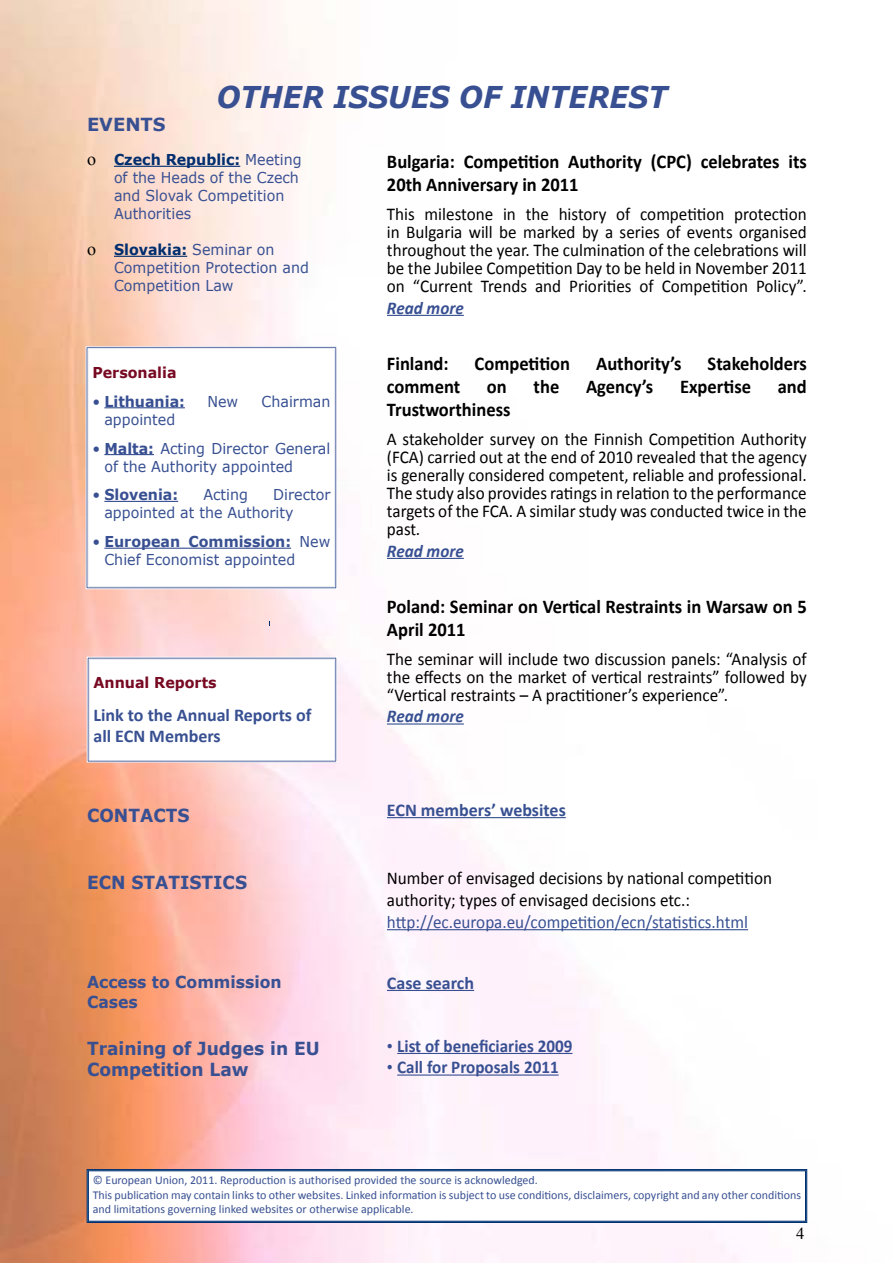
<style>
.page{position:relative;width:893px;height:1263px;background:#fff}
.page>*{position:absolute;margin:0;border:0;box-sizing:border-box;transform-origin:0 0}
.t1{font:italic 700 30px "Verdana";color:#385092;scale:.93 1}
.t2{font:700 19.5px/23.4px "Calibri";color:#000;scale:.95 1}
.t3{font:18px/18px "Calibri";color:#000;text-align:justify;scale:.95 1}
.t4{font:700 18px/21.6px "Calibri";color:#385092}
.t5{font:700 18px/21.6px "Verdana";color:#385092;scale:.95 1}
.t6{font:18px "Calibri";color:#385092;scale:.95 1}
.t7{font:700 18px "Calibri";color:#385092;scale:.95 1}
.t8{font:italic 700 18px "Calibri";color:#385092;scale:.95 1}
.t9{font:700 18px "Verdana";color:#385092}
.t10{font:700 16.5px/19.8px "Verdana";color:#385092;scale:.95 1}
.t11{font:16.5px "Times New Roman";color:#000}
.t12{font:15px/18px "Verdana";color:#385092;scale:.95 1}
.t13{font:700 15px "Verdana";color:#770922;scale:.95 1}
.t14{font:700 15px "Verdana";color:#385092;scale:.95 1}
.t15{font:12px/14.4px "Calibri";color:#385092}
.s1{font-family:"Times New Roman";font-size:18px;color:#000}
.s2{font-weight:700;color:#002e6e}
.s3{font-weight:400}
.s4{font-weight:700}
.s5{font-style:italic}
.s6{font-family:"Times New Roman";font-weight:400}
</style>
<div class="page">
<img style="left:1px;top:0;width:748px;height:1263px">
<hr style="left:114px;top:166px;width:126px;height:1px;background:#002e6e">
<hr style="left:114px;top:256px;width:73px;height:1px;background:#002e6e">
<svg style="left:86px;top:1169px;width:722px;height:54px"></svg>
<hr style="left:387px;top:315px;width:77px;height:1px;background:#385092">
<hr style="left:387px;top:558px;width:77px;height:1px;background:#385092">
<hr style="left:387px;top:723px;width:77px;height:1px;background:#385092">
<hr style="left:387px;top:817px;width:179px;height:1px;background:#385092">
<hr style="left:387px;top:929px;width:361px;height:1px;background:#385092">
<hr style="left:387px;top:990px;width:87px;height:1px;background:#385092">
<hr style="left:397px;top:1053px;width:175px;height:1px;background:#385092">
<hr style="left:397px;top:1074px;width:162px;height:1px;background:#385092">
<svg style="left:86px;top:346px;width:251px;height:243px"></svg>
<div style="left:88px;top:348px;width:247px;height:239px;border:1px solid #fff"></div>
<svg style="left:87px;top:657px;width:250px;height:105px"></svg>
<div style="left:89px;top:659px;width:246px;height:101px;border:1px solid #fff"></div>
<h1 class="t1" style="left:217px;top:77px;width:486px">OTHER ISSUES OF INTEREST</h1>
<p class="t9" style="left:87px;top:113px;width:80px">EVENTS</p>
<p class="t12" style="left:114px;top:151px;width:199px;text-indent:-27px"><span class="s1">o</span> <span class="s2">Czech Republic:</span> Meeting of the Heads of the Czech and Slovak Competition<br>Authorities</p>
<p class="t12" style="left:114px;top:241px;width:207px;text-indent:-27px"><span class="s1">o</span> <span class="s2">Slovakia:</span> Seminar on<br>Competition Protection and<br>Competition Law</p>
<p class="t13" style="left:92px;top:363px;width:90px">Personalia</p>
<p class="t14" style="left:92px;top:392px;width:99px"><span class="s3">•</span> Lithuania:</p>
<p class="t12" style="left:207px;top:392px;width:34px">New</p>
<p class="t12" style="left:261px;top:392px;width:74px">Chairman</p>
<p class="t12" style="left:104px;top:410px;width:76px">appointed</p>
<p class="t12" style="left:104px;top:439px;width:239px;text-indent:-12px">• <span class="s4">Malta:</span> Acting Director General of the Authority appointed</p>
<p class="t14" style="left:92px;top:485px;width:92px"><span class="s3">•</span> Slovenia:</p>
<p class="t12" style="left:203px;top:486px;width:48px">Acting</p>
<p class="t12" style="left:104px;top:486px;width:239px;text-indent:169px">Director appointed at the Authority</p>
<p class="t12" style="left:104px;top:533px;width:239px;text-indent:-12px">• <span class="s4">European Commission:</span> New<br>Chief Economist appointed</p>
<p class="t13" style="left:94px;top:673px;width:131px">Annual Reports</p>
<p class="t4" style="left:94px;top:703px;width:220px">Link to the Annual Reports of all ECN Members</p>
<p class="t5" style="left:87px;top:805px;width:109px">CONTACTS</p>
<p class="t5" style="left:87px;top:872px;width:170px">ECN STATISTICS</p>
<p class="t10" style="left:87px;top:972px;width:206px">Access to Commission<br>Cases</p>
<p class="t5" style="left:87px;top:1037px;width:246px">Training of Judges in EU<br>Competition Law</p>
<p class="t2" style="left:387px;top:149px;width:443px">Bulgaria: Competition Authority (CPC) celebrates its<br>20th Anniversary in 2011</p>
<p class="t3" style="left:387px;top:204px;width:443px">This milestone in the history of competition protection in Bulgaria will be marked by a series of events organised throughout the year. The culmination of the celebrations will be the Jubilee Competition Day to be held in November 2011 on “Current Trends and Priorities of Competition Policy”.</p>
<p class="t8" style="left:387px;top:297px;width:82px">Read more</p>
<p class="t2" style="left:387px;top:350px;width:66px">Finland:</p>
<p class="t2" style="left:475px;top:350px;width:102px">Competition</p>
<p class="t2" style="left:596px;top:350px;width:92px">Authority’s</p>
<p class="t2" style="left:708px;top:350px;width:106px">Stakeholders</p>
<p class="t2" style="left:387px;top:374px;width:79px">comment</p>
<p class="t2" style="left:487px;top:374px;width:22px">on</p>
<p class="t2" style="left:534px;top:374px;width:29px">the</p>
<p class="t2" style="left:586px;top:374px;width:72px">Agency’s</p>
<p class="t2" style="left:680px;top:374px;width:76px">Expertise</p>
<p class="t2" style="left:778px;top:374px;width:32px">and</p>
<p class="t2" style="left:387px;top:397px;width:132px">Trustworthiness</p>
<p class="t3" style="left:387px;top:429px;width:443px">A stakeholder survey on the Finnish Competition Authority (FCA) carried out at the end of 2010 revealed that the agency is generally considered competent, reliable and professional.<br>The study also provides ratings in relation to the performance targets of the FCA. A similar study was conducted twice in the past<span class="s5">.</span></p>
<p class="t8" style="left:387px;top:540px;width:82px">Read more</p>
<p class="t2" style="left:387px;top:593px;width:444px">Poland: Seminar on Vertical Restraints in Warsaw on 5<br>April 2011</p>
<p class="t3" style="left:387px;top:649px;width:443px">The seminar will include two discussion panels: “Analysis of the effects on the market of vertical restraints” followed by “Vertical restraints – A practitioner’s experience”.</p>
<p class="t8" style="left:387px;top:705px;width:82px">Read more</p>
<p class="t4" style="left:387px;top:798px;width:180px">ECN members’ websites</p>
<p class="t3" style="left:387px;top:867px;width:407px;line-height:21.6px">Number of envisaged decisions by national competition authority; types of envisaged decisions etc.:</p>
<p class="t6" style="left:387px;top:910px;width:382px">http://ec.europa.eu/competition/ecn/statistics.html</p>
<p class="t4" style="left:387px;top:971px;width:89px">Case search</p>
<p class="t7" style="left:387px;top:1035px;width:197px"><span class="s6">•</span> List of beneficiaries 2009</p>
<p class="t7" style="left:387px;top:1056px;width:182px"><span class="s6">•</span> Call for Proposals 2011</p>
<p class="t15" style="left:93px;top:1172px;width:710px">© European Union, 2011. Reproduction is authorised provided the source is acknowledged.<br>This publication may contain links to other websites. Linked information is subject to use conditions, disclaimers, copyright and any other conditions and limitations governing linked websites or otherwise applicable.</p>
<p class="t11" style="left:796px;top:1223px;width:10px">4</p>
</div>
